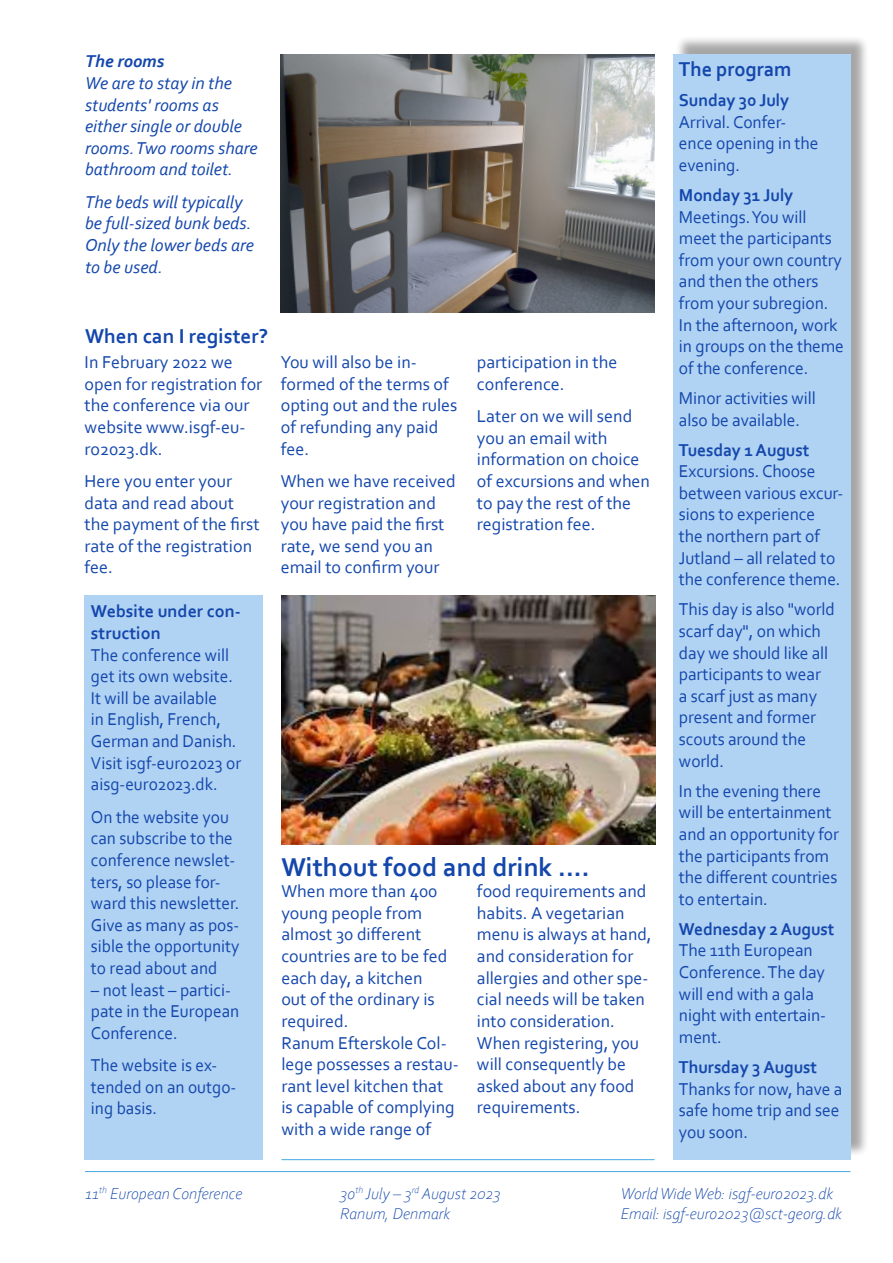
<style>
.page{position:relative;width:893px;height:1263px;background:#fff}
.page>*{position:absolute;margin:0;border:0;box-sizing:border-box;transform-origin:0 0}
.Straddle{font:700 27px "Corbel";color:#1447ac}
.Overskfit{font:700 21px "Corbel";color:#1447ac}
.Brødtekst{font:700 21px "Corbel";letter-spacing:-.005em;color:#1447ac}
.Brødtekst-2{font:18px/21.6px "Corbel";color:#1447ac}
.Overskfit-2{font:18px/21.6px "Corbel";color:#1447ac}
.Overskfit-3{font:18px/21.6px "Corbel";color:#1447ac;scale:.96 1}
.Billedtekst{font:italic 18px/21.6px "Corbel";color:#1447ac}
.Overskfit-4{font:700 18px/22px "Corbel";color:#1447ac}
.Brødtekst-3{font:italic 700 18px "Corbel";color:#1447ac}
.t1{font:italic 300 16.5px/19.8px "Corbel";color:#1447ac}
.s1{font-weight:700}
</style>
<div class="page">
<hr style="left:85px;top:1171px;width:765px;height:1px;background:#47a8e6">
<div style="left:675px;top:35px;width:194px;height:1122px;background:#231f20;opacity:.4"></div>
<div style="left:673px;top:54px;width:177px;height:1106px;background:#b0d2f3"></div>
<img style="left:281px;top:54px;width:374px;height:259px">
<div style="left:85px;top:595px;width:178px;height:565px;background:#b0d2f3"></div>
<img style="left:281px;top:595px;width:374px;height:249px">
<hr style="left:281px;top:1159px;width:374px;height:1px;background:#47a8e6">
<p class="Brødtekst-3" style="left:85px;top:50px;width:81px">The rooms</p>
<p class="Billedtekst" style="left:85px;top:72px;width:174px">We are to stay in the students' rooms as either single or double rooms. Two rooms share bathroom and toilet.</p>
<p class="Billedtekst" style="left:85px;top:191px;width:171px">The beds will typically be full-sized bunk beds.<br>Only the lower beds are to be used.</p>
<p class="Overskfit" style="left:85px;top:323px;width:185px">When can I register?</p>
<p class="Overskfit-2" style="left:85px;top:351px;width:179px">In February 2022 we open for registration for the conference via our website www.isgf-eu&shy;ro2023.dk.</p>
<p class="Brødtekst-2" style="left:85px;top:470px;width:177px">Here you enter your data and read about the payment of the first rate of the registration fee.</p>
<p class="Overskfit-4" style="left:91px;top:600px;width:151px">Website under con&shy;struction</p>
<p class="Overskfit-3" style="left:91px;top:643px;width:158px">The conference will get its own website.<br>It will be available<br>in English, French,<br>German and Danish.<br>Visit isgf-euro2023 or aisg-euro2023.dk.</p>
<p class="Overskfit-3" style="left:91px;top:805px;width:156px">On the website you can subscribe to the conference newslet&shy;ters, so please for&shy;ward this newsletter.<br>Give as many as pos&shy;sible the opportunity to read about and</p>
<p class="Overskfit-3" style="left:91px;top:978px;width:156px">– not least – partici&shy;pate in the European<br>Conference.</p>
<p class="Overskfit-3" style="left:91px;top:1054px;width:153px">The website is ex&shy;tended on an outgo&shy;ing basis.</p>
<p class="Brødtekst-2" style="left:281px;top:351px;width:178px">You will also be in&shy;formed of the terms of opting out and the rules of refunding any paid fee.</p>
<p class="Brødtekst-2" style="left:281px;top:470px;width:177px">When we have received your registration and you have paid the first rate, we send you an email to confirm your</p>
<p class="Brødtekst-2" style="left:477px;top:351px;width:142px">participation in the conference.</p>
<p class="Brødtekst-2" style="left:477px;top:405px;width:175px">Later on we will send you an email with information on choice of excursions and when to pay the rest of the registration fee.</p>
<p class="Straddle" style="left:281px;top:850px;width:310px">Without food and drink ....</p>
<p class="Brødtekst-2" style="left:281px;top:880px;width:179px">When more than 400 young people from almost 30 different countries are to be fed each day, a kitchen<br>out of the ordinary is required.<br>Ranum Efterskole Col&shy;lege possesses a restau&shy;rant level kitchen that is capable of complying with a wide range of</p>
<p class="Brødtekst-2" style="left:477px;top:880px;width:176px">food requirements and habits. A vegetarian menu is always at hand, and consideration for allergies and other spe&shy;cial needs will be taken into consideration.<br>When registering, you will consequently be asked about any food requirements.</p>
<p class="Brødtekst" style="left:679px;top:56px;width:114px">The program</p>
<p class="Overskfit-2" style="left:679px;top:89px;width:141px"><span class="s1">Sunday 30 July<br></span>Arrival. Confer&shy;ence opening in the evening.</p>
<p class="Overskfit-2" style="left:679px;top:184px;width:166px"><span class="s1">Monday 31 July<br></span>Meetings. You will meet the participants from your own country and then the others from your subregion.<br>In the afternoon, work in groups on the theme of the conference.</p>
<p class="Brødtekst-2" style="left:679px;top:387px;width:138px">Minor activities will also be available.</p>
<p class="Overskfit-2" style="left:679px;top:438px;width:166px"><span class="s1">Tuesday 1 August<br></span>Excursions. Choose between various excur&shy;sions to experience the northern part of<br>Jutland – all related to the conference theme.</p>
<p class="Brødtekst-2" style="left:679px;top:598px;width:157px">This day is also "world scarf day", on which day we should like all participants to wear<br>a scarf just as many present and former scouts around the world.</p>
<p class="Brødtekst-2" style="left:679px;top:779px;width:162px">In the evening there will be entertainment and an opportunity for the participants from the different countries to entertain.</p>
<p class="Overskfit-2" style="left:679px;top:918px;width:157px"><span class="s1">Wednesday 2 August<br></span>The 11th European<br>Conference. The day will end with a gala night with entertain&shy;ment.</p>
<p class="Brødtekst-2" style="left:679px;top:1056px;width:165px"><span class="s1">Thursday 3 August<br></span>Thanks for now, have a safe home trip and see you soon.</p>
<p class="t1" style="left:85px;top:1183px;width:159px">11<sup>th</sup> European Conference</p>
<p class="t1" style="left:340px;top:1183px;width:162px">3o<sup>th</sup> July – 3<sup>rd</sup> August 2023<br>Ranum, Denmark</p>
<p class="t1" style="left:621px;top:1183px;width:222px">World Wide Web: isgf-euro2023.dk<br>Email: isgf-euro2023@sct-georg.dk</p>
</div>
